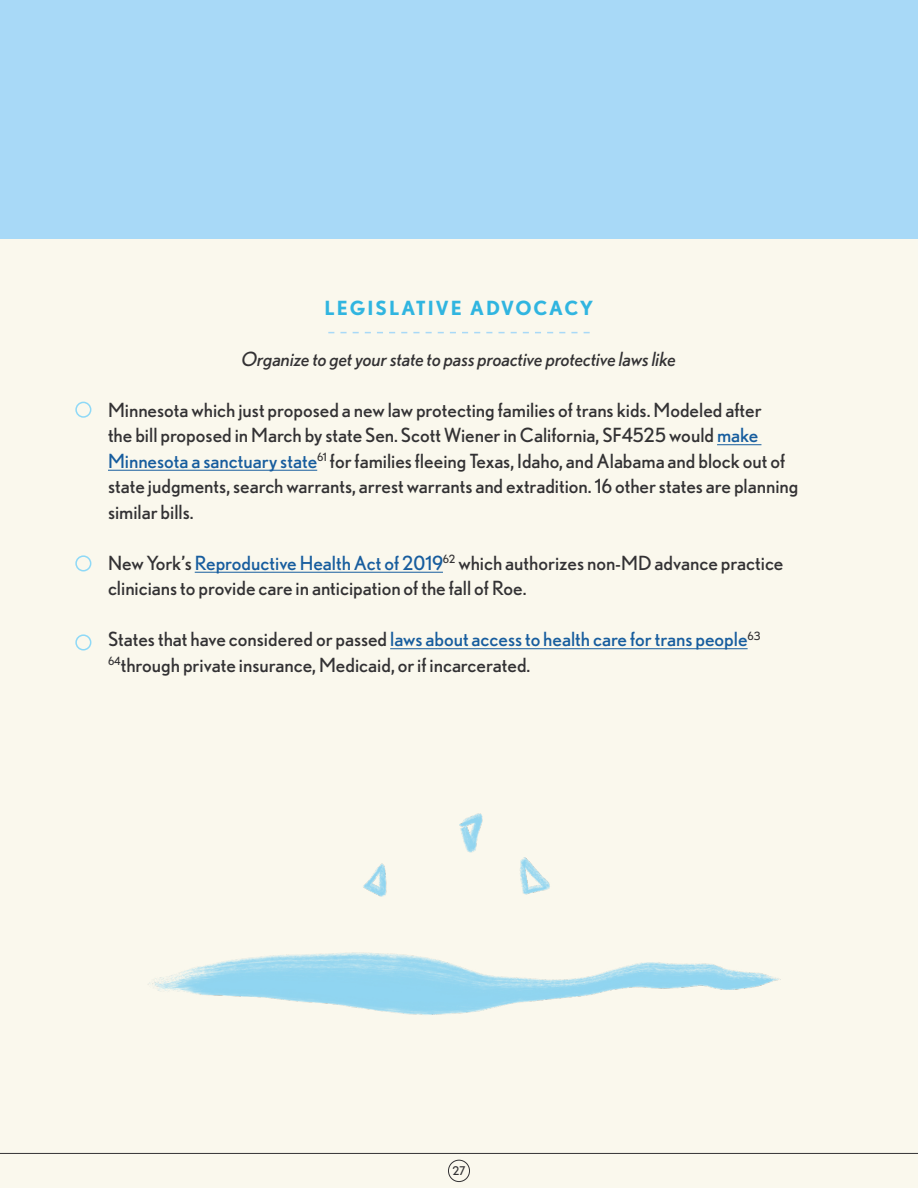
<style>
.page{position:relative;width:918px;height:1188px;background:#faf8ed}
.page>*{position:absolute;margin:0;border:0;box-sizing:border-box;transform-origin:0 0}
.t1{font:19.5px/25.5px "Nobel";color:#333234}
.t2{font:italic 19.5px "Nobel";color:#333234}
.t3{font:700 19.5px "Nobel";letter-spacing:.1em;color:#30b5e0}
.t4{font:12px "Nobel";color:#333234}
.s1{color:#175d9e}
</style>
<div class="page">
<hr style="left:0;top:1153px;width:918px;height:1px;background:#333234">
<div style="left:448px;top:1160px;width:22px;height:22px;border:1px solid #333234;border-radius:50%"></div>
<hr style="left:717px;top:444px;width:44px;height:1px;background:#175d9e">
<hr style="left:108px;top:470px;width:209px;height:1px;background:#175d9e">
<hr style="left:195px;top:572px;width:248px;height:1px;background:#175d9e">
<hr style="left:390px;top:648px;width:358px;height:1px;background:#175d9e">
<div style="left:0;top:0;width:918px;height:239px;background:#a8d9f7"></div>
<div style="left:75px;top:402px;width:16px;height:16px;border:2px solid #8ed9f7;border-radius:50%"></div>
<div style="left:75px;top:555px;width:16px;height:17px;border:2px solid #8ed9f7;border-radius:50%"></div>
<div style="left:75px;top:634px;width:16px;height:17px;border:2px solid #8ed9f7;border-radius:50%"></div>
<svg style="left:328px;top:332px;width:262px;height:1px"></svg>
<img style="left:148px;top:952px;width:633px;height:63px">
<img style="left:363px;top:813px;width:187px;height:84px">
<p class="t3" style="left:325px;top:296px;width:270px">LEGISLATIVE ADVOCACY</p>
<p class="t2" style="left:242px;top:347px;width:436px">Organize to get your state to pass proactive protective laws like</p>
<p class="t1" style="left:108px;top:397px;width:692px">Minnesota which just proposed a new law protecting families of trans kids. Modeled after<br>the bill proposed in March by state Sen. Scott Wiener in California, SF4525 would <span class="s1">make Minnesota a sanctuary state</span><sup>61</sup> for families fleeing Texas, Idaho, and Alabama and block out of state judgments, search warrants, arrest warrants and extradition. 16 other states are planning similar bills.</p>
<p class="t1" style="left:108px;top:550px;width:677px">New York’s <span class="s1">Reproductive Health Act of 2019</span><sup>62</sup> which authorizes non-MD advance practice clinicians to provide care in anticipation of the fall of Roe.</p>
<p class="t1" style="left:108px;top:626px;width:654px">States that have considered or passed <span class="s1">laws about access to health care for trans people</span><sup>63<br>64</sup>through private insurance, Medicaid, or if incarcerated.</p>
<p class="t4" style="left:453px;top:1164px;width:14px">27</p>
</div>
